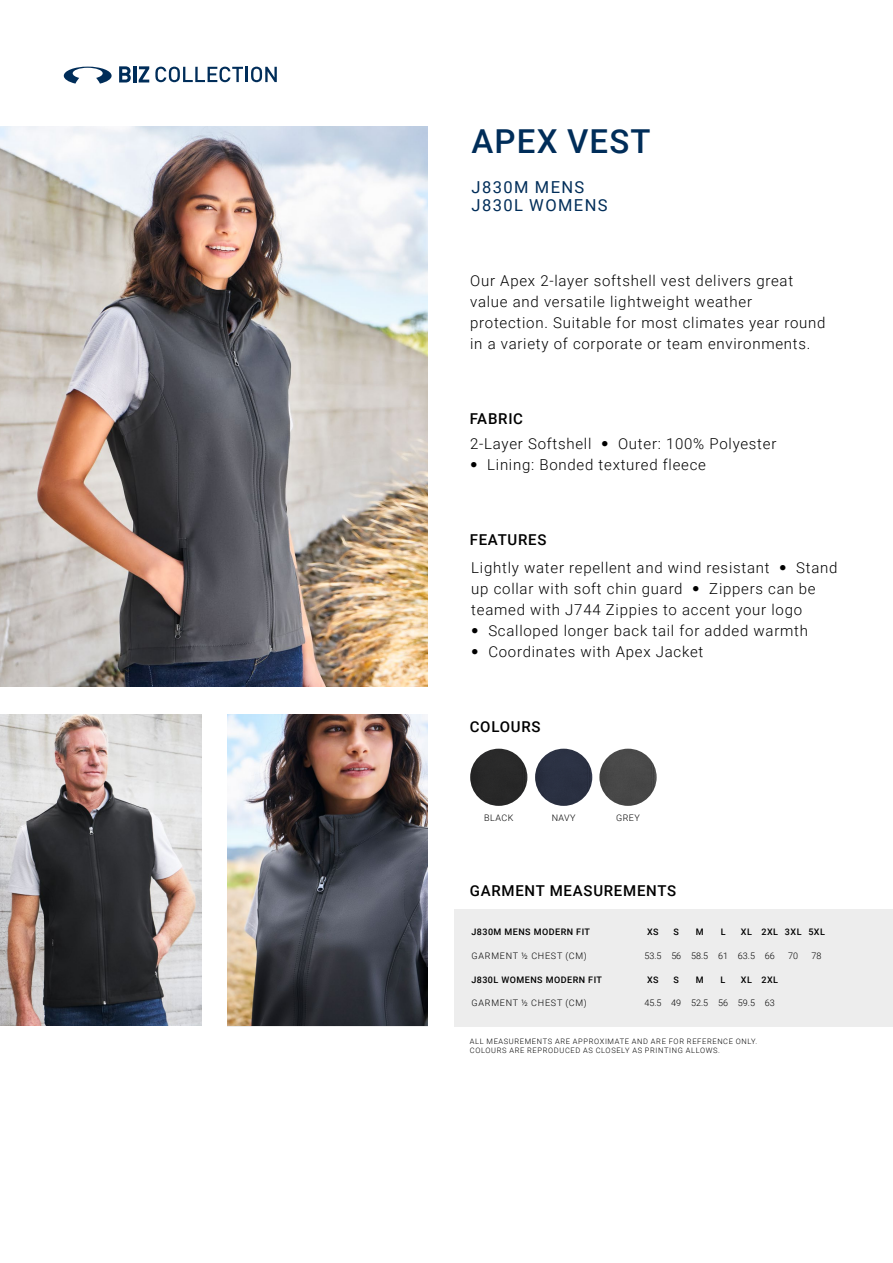
<style>
.page{position:relative;width:893px;height:1263px;background:#fff}
.page>*{position:absolute;margin:0;border:0;box-sizing:border-box;transform-origin:0 0}
.t1{font:500 33px "Roboto";letter-spacing:.035em;color:#002d59}
.t2{font:16.5px/18px "Roboto";letter-spacing:.085em;color:#002d59}
.t3{font:300 15px/21px "Roboto";letter-spacing:.05em;color:#000}
.t4{font:500 15px "Roboto";letter-spacing:.05em;color:#000}
.t5{font:500 9px "Roboto";letter-spacing:.05em;color:#000}
.t6{font:300 9px "Roboto";color:#000}
.t7{font:300 9px "Roboto";letter-spacing:.085em;color:#000}
.t8{font:300 9px "Roboto";letter-spacing:.06em;color:#000}
.t9{font:300 7.5px/9px "Roboto";letter-spacing:.085em;color:#000}
.s1{font-family:"Helvetica Neue LT Std";font-weight:100;font-stretch:condensed}
</style>
<div class="page">
<img style="left:0;top:126px;width:428px;height:560px">
<svg style="left:64px;top:67px;width:48px;height:17px"></svg>
<svg style="left:119px;top:66px;width:12px;height:16px"></svg>
<hr style="left:133px;top:66px;width:3px;height:16px;background:#002d59">
<svg style="left:139px;top:66px;width:10px;height:16px"></svg>
<svg style="left:155px;top:67px;width:122px;height:15px"></svg>
<img style="left:0;top:714px;width:202px;height:311px">
<img style="left:227px;top:715px;width:201px;height:311px">
<div style="left:470px;top:749px;width:57px;height:57px;background:#282828;border-radius:29px"></div>
<div style="left:599px;top:749px;width:58px;height:57px;background:#484848;border-radius:29px"></div>
<div style="left:535px;top:749px;width:57px;height:57px;background:#2a3142;border-radius:29px"></div>
<div style="left:454px;top:909px;width:439px;height:117px;background:#ededed"></div>
<h1 class="t1" style="left:471px;top:118px;width:180px">APEX VEST</h1>
<p class="t2" style="left:472px;top:177px;width:138px">J830M MENS<br>J830L WOMENS</p>
<p class="t3" style="left:470px;top:270px;width:357px">Our Apex 2-layer softshell vest delivers great value and versatile lightweight weather protection. Suitable for most climates year round in a variety of corporate or team environments.</p>
<p class="t4" style="left:470px;top:408px;width:55px">FABRIC</p>
<p class="t3" style="left:470px;top:433px;width:308px">2-Layer Softshell <span class="s1">•</span> Outer: 100% Polyester</p>
<p class="t3" style="left:470px;top:454px;width:237px"><span class="s1">•</span> Lining: Bonded textured fleece</p>
<p class="t4" style="left:470px;top:529px;width:78px">FEATURES</p>
<p class="t3" style="left:471px;top:557px;width:368px">Lightly water repellent and wind resistant <span class="s1">•</span> Stand up collar with soft chin guard <span class="s1">•</span> Zippers can be teamed with J744 Zippies to accent your logo</p>
<p class="t3" style="left:471px;top:620px;width:338px"><span class="s1">•</span> Scalloped longer back tail for added warmth</p>
<p class="t3" style="left:471px;top:641px;width:234px"><span class="s1">•</span> Coordinates with Apex Jacket</p>
<p class="t4" style="left:470px;top:716px;width:72px">COLOURS</p>
<p class="t8" style="left:484px;top:811px;width:31px">BLACK</p>
<p class="t8" style="left:552px;top:811px;width:25px">NAVY</p>
<p class="t8" style="left:616px;top:811px;width:25px">GREY</p>
<p class="t4" style="left:470px;top:880px;width:208px">GARMENT MEASUREMENTS</p>
<p class="t5" style="left:471px;top:926px;width:120px">J830M MENS MODERN FIT</p>
<p class="t5" style="left:647px;top:926px;width:13px">XS</p>
<p class="t5" style="left:674px;top:926px;width:7px">S</p>
<p class="t5" style="left:696px;top:926px;width:9px">M</p>
<p class="t5" style="left:721px;top:926px;width:6px">L</p>
<p class="t5" style="left:741px;top:926px;width:85px">XL 2XL 3XL 5XL</p>
<p class="t7" style="left:472px;top:949px;width:117px">GARMENT ½ CHEST (CM)</p>
<p class="t6" style="left:644px;top:949px;width:132px">53.5 56 58.5 61 63.5 66</p>
<p class="t8" style="left:788px;top:949px;width:11px">70</p>
<p class="t8" style="left:812px;top:949px;width:11px">78</p>
<p class="t5" style="left:471px;top:973px;width:132px">J830L WOMENS MODERN FIT</p>
<p class="t5" style="left:647px;top:973px;width:13px">XS</p>
<p class="t5" style="left:674px;top:973px;width:7px">S</p>
<p class="t5" style="left:696px;top:973px;width:9px">M</p>
<p class="t5" style="left:721px;top:973px;width:6px">L</p>
<p class="t5" style="left:741px;top:973px;width:39px">XL 2XL</p>
<p class="t7" style="left:472px;top:997px;width:117px">GARMENT ½ CHEST (CM)</p>
<p class="t6" style="left:644px;top:997px;width:132px">45.5 49 52.5 56 59.5 63</p>
<p class="t9" style="left:470px;top:1037px;width:289px">ALL MEASUREMENTS ARE APPROXIMATE AND ARE FOR REFERENCE ONLY.<br>COLOURS ARE REPRODUCED AS CLOSELY AS PRINTING ALLOWS.</p>
</div>
